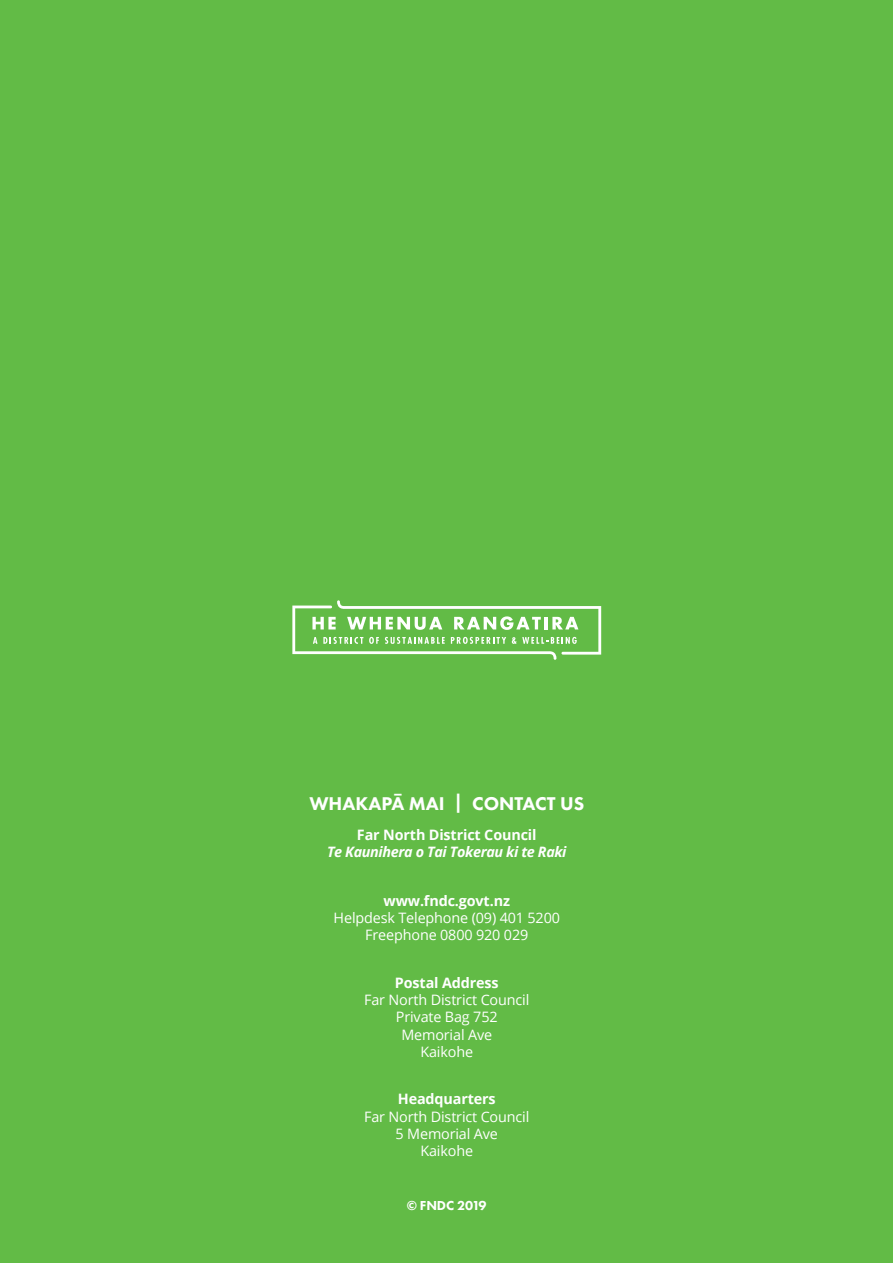
<style>
.page{position:relative;width:893px;height:1263px;background:#fff}
.page>*{position:absolute;margin:0;border:0;box-sizing:border-box;transform-origin:0 0}
.t1{font:800 19.2px "Futura PT";color:#fff}
.t2{font:14.4px/17.2px "Open Sans";letter-spacing:-.01em;color:#fff;text-align:center}
.t3{font:700 14.4px "Open Sans";letter-spacing:-.01em;color:#fff}
.t4{font:italic 700 14.4px "Open Sans";letter-spacing:-.025em;color:#fff}
.t5{font:800 13.5px "Futura PT";letter-spacing:-.01em;color:#fff}
</style>
<div class="page">
<div style="left:1px;top:0;width:892px;height:1263px;background:#62bb46"></div>
<svg style="left:292px;top:600px;width:309px;height:60px"></svg>
<h1 class="t1" style="left:309px;top:791px;width:276px">WHAKAPĀ MAI | CONTACT US</h1>
<p class="t3" style="left:357px;top:825px;width:181px">Far North District Council</p>
<p class="t4" style="left:327px;top:842px;width:241px">Te Kaunihera o Tai Tokerau ki te Raki</p>
<p class="t3" style="left:384px;top:890px;width:128px">www.fndc.govt.nz</p>
<p class="t2" style="left:334px;top:909px;width:228px">Helpdesk Telephone (09) 401 5200<br>Freephone 0800 920 029</p>
<p class="t3" style="left:395px;top:972px;width:105px">Postal Address</p>
<p class="t2" style="left:364px;top:991px;width:167px">Far North District Council<br>Private Bag 752<br>Memorial Ave<br>Kaikohe</p>
<p class="t3" style="left:398px;top:1089px;width:99px">Headquarters</p>
<p class="t2" style="left:364px;top:1107px;width:167px">Far North District Council<br>5 Memorial Ave<br>Kaikohe</p>
<p class="t5" style="left:407px;top:1197px;width:81px">© FNDC 2019</p>
</div>
